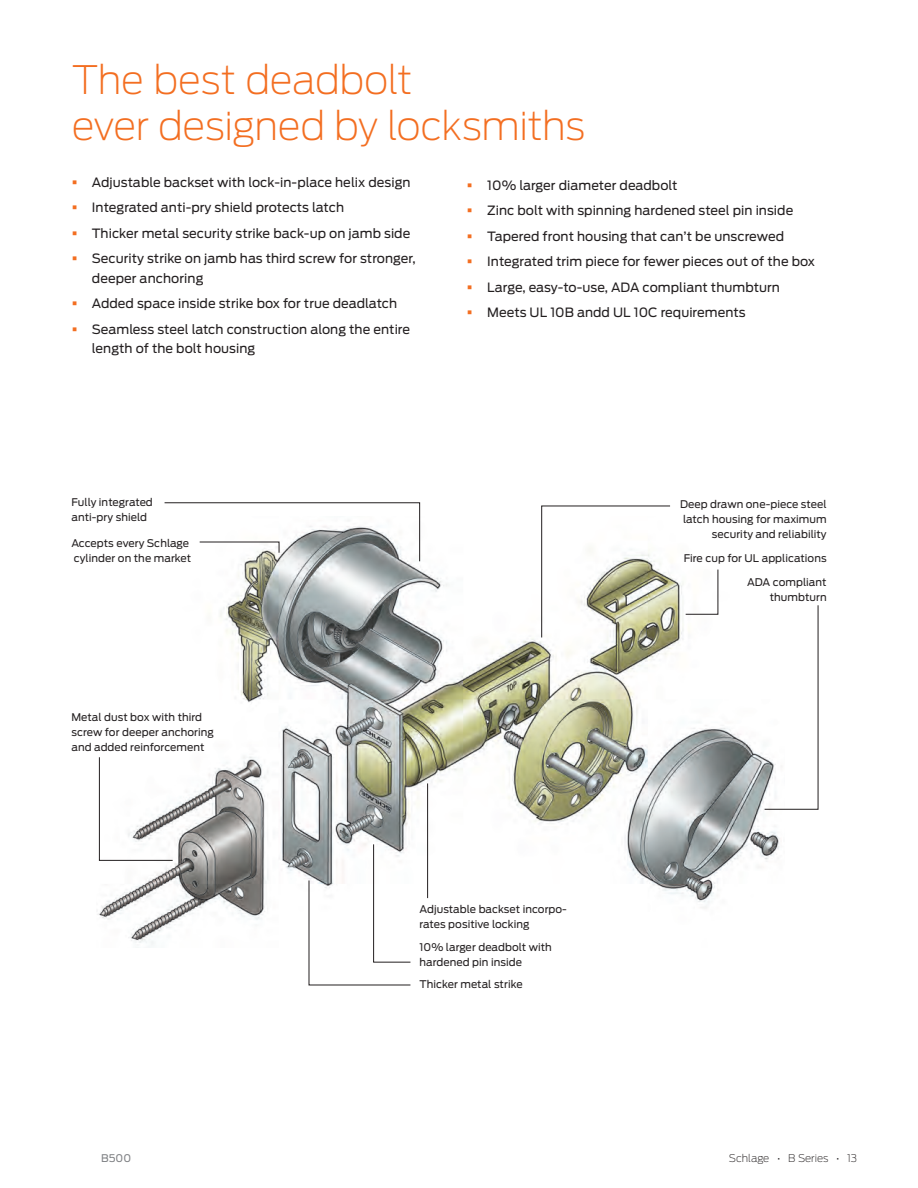
<style>
.page{position:relative;width:918px;height:1188px;background:#fff}
.page>*{position:absolute;margin:0;border:0;box-sizing:border-box;transform-origin:0 0}
.Headline_26_22pt{font:200 39px "Antenna";letter-spacing:-.01em;color:#f36e21}
.t1{font:12.75px/19.5px "Antenna";letter-spacing:.005em;color:#231f20}
.Caption_7_10pt{font:10.5px/15px "Antenna";letter-spacing:.005em;color:#231f20}
.t2{font:200 10.5px "Antenna";letter-spacing:-.005em;color:#231f20}
.Caption_7_10pt-2{font:10.5px "Antenna";color:#808285}
</style>
<div class="page">
<img style="left:97px;top:517px;width:683px;height:428px">
<svg style="left:164px;top:502px;width:256px;height:60px"></svg>
<svg style="left:99px;top:757px;width:74px;height:104px"></svg>
<hr style="left:427px;top:783px;width:1px;height:115px;background:#231f20">
<svg style="left:308px;top:844px;width:103px;height:142px"></svg>
<svg style="left:541px;top:505px;width:130px;height:133px"></svg>
<svg style="left:764px;top:605px;width:55px;height:205px"></svg>
<svg style="left:685px;top:569px;width:34px;height:46px"></svg>
<p class="Headline_26_22pt" style="left:72px;top:57px;width:342px">The best deadbolt</p>
<p class="Headline_26_22pt" style="left:72px;top:104px;width:515px">ever designed by locksmiths</p>
<p class="t1" style="left:92px;top:173px;width:320px">Adjustable backset with lock-in-place helix design</p>
<p class="t1" style="left:92px;top:198px;width:254px">Integrated anti-pry shield protects latch</p>
<p class="t1" style="left:92px;top:224px;width:320px">Thicker metal security strike back-up on jamb side</p>
<p class="t1" style="left:92px;top:249px;width:325px">Security strike on jamb has third screw for stronger, deeper anchoring</p>
<p class="t1" style="left:92px;top:294px;width:307px">Added space inside strike box for true deadlatch</p>
<p class="t1" style="left:92px;top:320px;width:320px">Seamless steel latch construction along the entire length of the bolt housing</p>
<p class="t1" style="left:487px;top:176px;width:192px">10% larger diameter deadbolt</p>
<p class="t1" style="left:487px;top:201px;width:308px">Zinc bolt with spinning hardened steel pin inside</p>
<p class="t1" style="left:487px;top:227px;width:298px">Tapered front housing that can’t be unscrewed</p>
<p class="t1" style="left:487px;top:252px;width:329px">Integrated trim piece for fewer pieces out of the box</p>
<p class="t1" style="left:487px;top:278px;width:294px">Large, easy-to-use, ADA compliant thumbturn</p>
<p class="t1" style="left:487px;top:303px;width:260px">Meets UL 10B andd UL 10C requirements</p>
<p class="Caption_7_10pt" style="left:71px;top:495px;width:83px">Fully integrated anti-pry shield</p>
<p class="Caption_7_10pt" style="left:71px;top:536px;width:121px">Accepts every Schlage cylinder on the market</p>
<p class="Caption_7_10pt" style="left:71px;top:709px;width:144px">Metal dust box with third screw for deeper anchoring and added reinforcement</p>
<p class="Caption_7_10pt" style="left:680px;top:497px;width:148px;text-align:right">Deep drawn one-piece steel latch housing for maximum security and reliability</p>
<p class="Caption_7_10pt" style="left:684px;top:551px;width:145px">Fire cup for UL applications</p>
<p class="Caption_7_10pt" style="left:747px;top:575px;width:81px;text-align:right">ADA compliant thumbturn</p>
<p class="Caption_7_10pt" style="left:420px;top:902px;width:149px">Adjustable backset incorpo&shy;rates positive locking</p>
<p class="Caption_7_10pt" style="left:420px;top:940px;width:134px">10% larger deadbolt with hardened pin inside</p>
<p class="Caption_7_10pt" style="left:420px;top:977px;width:105px">Thicker metal strike</p>
<p class="Caption_7_10pt-2" style="left:101px;top:1152px;width:32px">B500</p>
<p class="t2" style="left:729px;top:1152px;width:130px">Schlage • B Series • 13</p>
</div>
